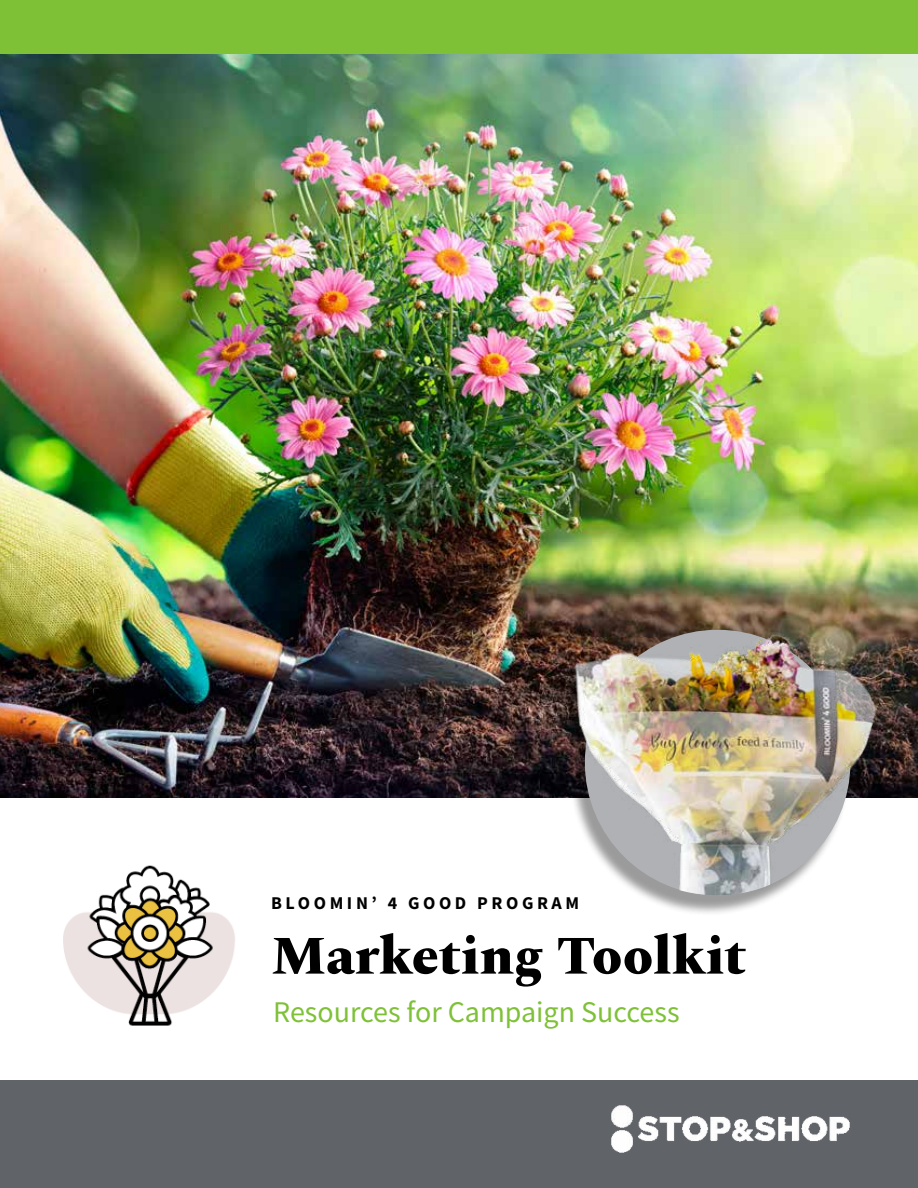
<style>
.page{position:relative;width:918px;height:1188px;background:#fff}
.page>*{position:absolute;margin:0;border:0;box-sizing:border-box;transform-origin:0 0}
.t1{font:800 54px "Spectral";color:#000}
.t2{font:30px "Source Sans Pro";color:#7ec136}
.t3{font:700 18px "Source Sans Pro";letter-spacing:.2em;color:#000}
</style>
<div class="page">
<img style="left:0;top:54px;width:918px;height:743px">
<img style="left:63px;top:865px;width:172px;height:161px">
<div style="left:559px;top:634px;width:315px;height:282px;background:#000;opacity:.4"></div>
<img style="left:562px;top:620px;width:323px;height:275px">
<div style="left:0;top:1080px;width:918px;height:108px;background:#606368"></div>
<img style="left:611px;top:1105px;width:239px;height:48px">
<div style="left:0;top:0;width:918px;height:54px;background:#7ec136"></div>
<p class="t3" style="left:271px;top:891px;width:310px">BLOOMIN’ 4 GOOD PROGRAM</p>
<h1 class="t1" style="left:271px;top:916px;width:477px">Marketing Toolkit</h1>
<p class="t2" style="left:273px;top:992px;width:408px">Resources for Campaign Success</p>
</div>
